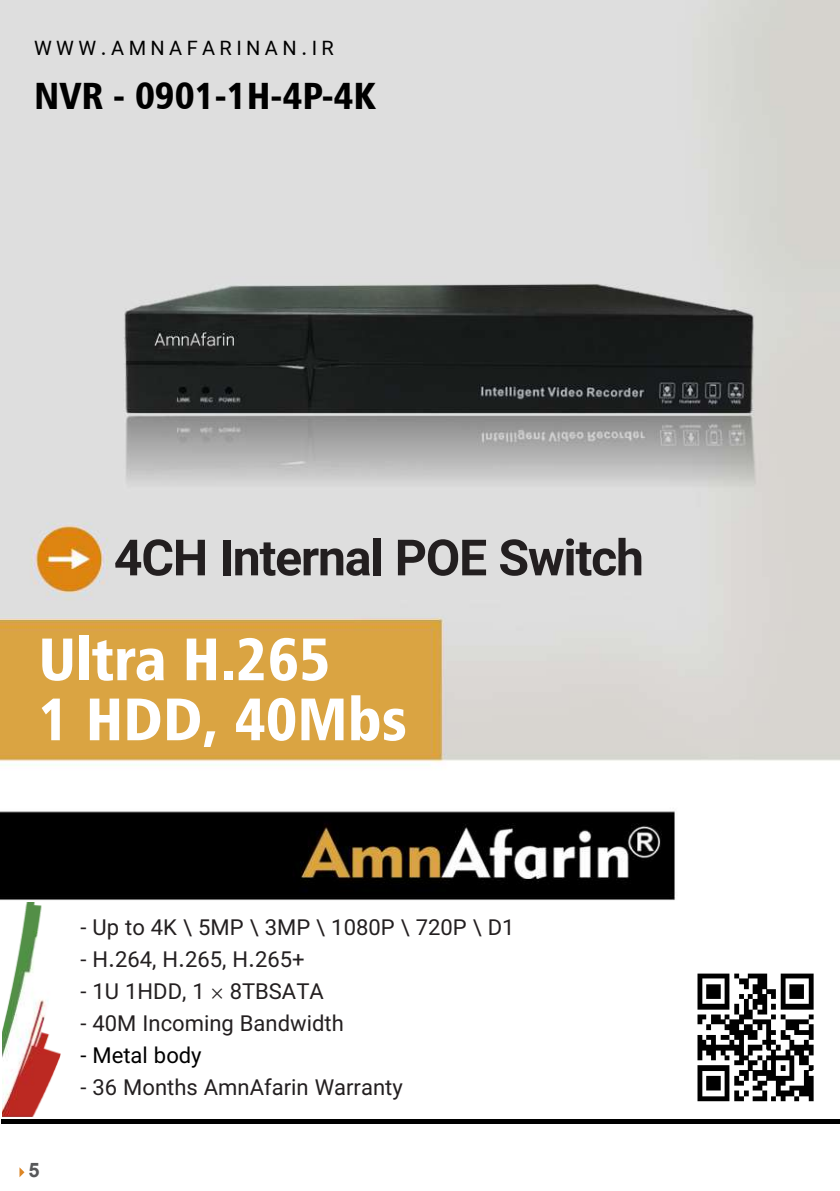
<style>
.page{position:relative;width:840px;height:1191px;background:#fff}
.page>*{position:absolute;margin:0;border:0;box-sizing:border-box;transform-origin:0 0}
.t1{font:60px/60px "Humanist 777 BT Black Condensed B";color:#fff}
.t2{font:700 50px "Vazir";letter-spacing:-.025em;color:#231f20}
.t3{font:38px "Humanist 777 BT Black Condensed B";color:#000}
.t4{font:22px "Vazir";color:#231f20}
.t5{font:22px "Vazir";color:#000}
.t6{font:20px "Vazir";letter-spacing:.22em;color:#000}
.t7{font:700 20px "Arial";color:#57585a}
.s1{font-family:"Minion Pro"}
</style>
<div class="page">
<img style="left:697px;top:973px;width:117px;height:129px">
<img style="left:2px;top:902px;width:58px;height:215px">
<hr style="left:0;top:1119px;width:839px;height:4px;background:#000">
<svg style="left:19px;top:1167px;width:5px;height:10px"></svg>
<img style="left:0;top:0;width:839px;height:901px">
<p class="t6" style="left:34px;top:32px;width:301px">WWW.AMNAFARINAN.IR</p>
<h3 class="t3" style="left:34px;top:72px;width:343px">NVR - 0901-1H-4P-4K</h3>
<h2 class="t2" style="left:114px;top:517px;width:531px">4CH Internal POE Switch</h2>
<h1 class="t1" style="left:38px;top:627px;width:370px">Ultra H.265<br>1 HDD, 40Mbs</h1>
<p class="t7" style="left:28px;top:1156px;width:13px">5</p>
<p class="t4" style="left:80px;top:910px;width:435px">- Up to 4K \ 5MP \ 3MP \ 1080P \ 720P \ D1</p>
<p class="t4" style="left:80px;top:942px;width:226px">- H.264, H.265, H.265+</p>
<p class="t4" style="left:80px;top:974px;width:245px">- 1U 1HDD, 1 <span class="s1">×</span> 8TBSATA</p>
<p class="t4" style="left:80px;top:1006px;width:265px">- 40M Incoming Bandwidth</p>
<p class="t5" style="left:80px;top:1038px;width:123px">- Metal body</p>
<p class="t4" style="left:80px;top:1070px;width:324px">- 36 Months AmnAfarin Warranty</p>
</div>
